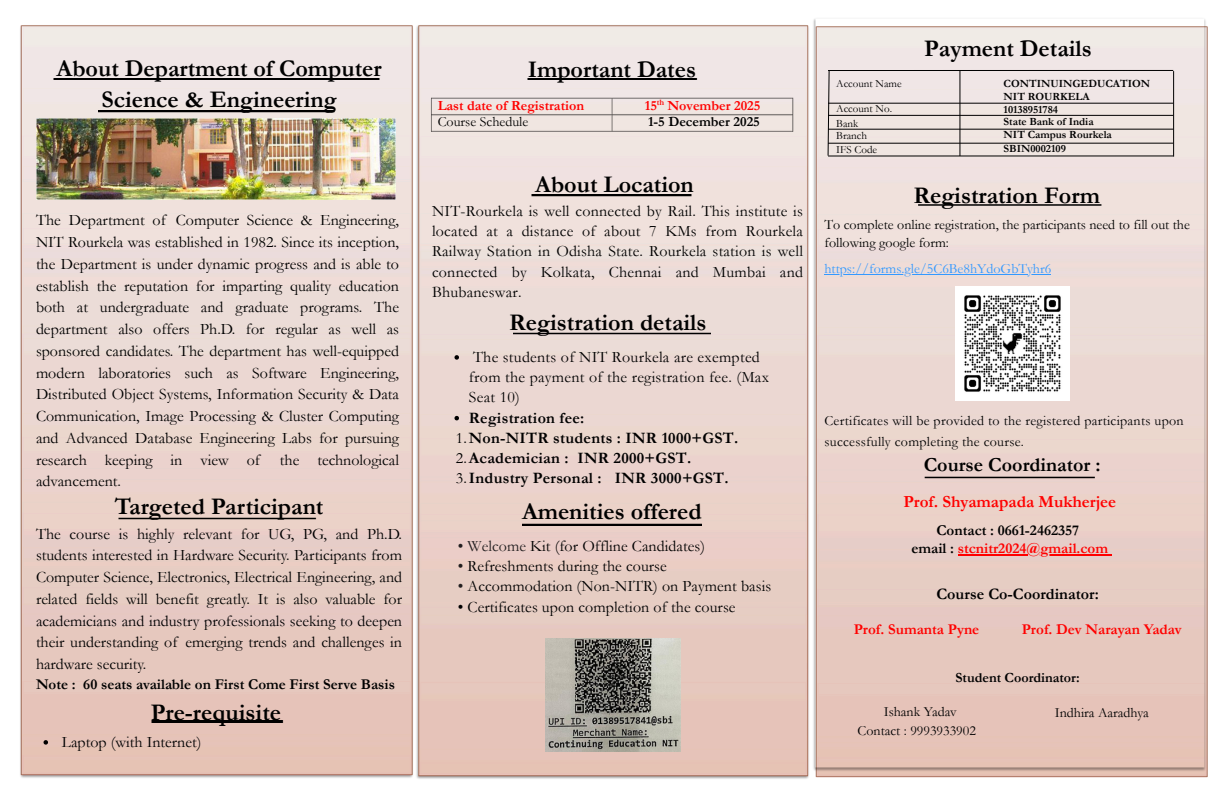
<style>
.page{position:relative;width:1224px;height:792px;background:#fff}
.page>*{position:absolute;margin:0;border:0;box-sizing:border-box;transform-origin:0 0}
.t1{font:700 24px/30.8px "Garamond";color:#000;text-align:center}
.t2{font:700 20px "Garamond";color:#000}
.t3{font:700 17px "Garamond";color:#f00}
.t4{font:16px/21.8px "Garamond";letter-spacing:.005em;color:#000;text-align:justify}
.t5{font:700 16px/20.2px "Garamond";letter-spacing:.02em;color:#000}
.t6{font:700 16px "Garamond";color:#000}
.t7{font:700 15px/17.2px "Garamond";color:#000;text-align:center}
.t8{font:700 15px "Garamond";color:#f00}
.t9{font:14px/18px "Garamond";color:#000}
.t10{font:14px/21px "Garamond";letter-spacing:.02em;color:#000}
.t11{font:700 14px "Garamond";color:#f00}
.t12{font:14px "Garamond";color:#39f}
.t13{font:700 14px "Garamond";color:#000}
.t14{font:700 11px/12.9px "Garamond";color:#000}
.t15{font:11px/15px "Garamond";color:#000}
.t16{font:700 8.5px "Garamond";color:#f00}
.s1{font-weight:400}
.s2{color:#231f20}
.s3{color:#f00}
</style>
<div class="page">
<img style="left:20px;top:25px;width:393px;height:753px">
<img style="left:815px;top:772px;width:393px;height:6px">
<img style="left:416px;top:25px;width:393px;height:754px">
<img style="left:416px;top:25px;width:386px;height:740px">
<img style="left:813px;top:19px;width:395px;height:753px">
<img style="left:53px;top:79px;width:326px;height:2px">
<img style="left:98px;top:110px;width:236px;height:2px">
<img style="left:119px;top:517px;width:198px;height:2px">
<img style="left:152px;top:721px;width:132px;height:2px">
<img style="left:513px;top:332px;width:198px;height:2px">
<img style="left:522px;top:523px;width:180px;height:3px">
<img style="left:527px;top:79px;width:170px;height:2px">
<img style="left:532px;top:194px;width:160px;height:2px">
<img style="left:427px;top:92px;width:371px;height:44px">
<img style="left:36px;top:119px;width:360px;height:80px">
<img style="left:545px;top:639px;width:136px;height:112px">
<hr style="left:824px;top:274px;width:227px;height:1px;background:#39f">
<hr style="left:828px;top:103px;width:345px;height:1px;background:#000">
<hr style="left:828px;top:115px;width:345px;height:1px;background:#000">
<hr style="left:828px;top:156px;width:345px;height:1px;background:#000">
<hr style="left:828px;top:143px;width:345px;height:1px;background:#000">
<hr style="left:828px;top:129px;width:345px;height:1px;background:#000">
<hr style="left:828px;top:70px;width:345px;height:1px;background:#000">
<svg style="left:827px;top:69px;width:3px;height:87px"></svg>
<hr style="left:960px;top:70px;width:1px;height:86px;background:#000">
<hr style="left:1173px;top:71px;width:1px;height:86px;background:#000">
<hr style="left:925px;top:477px;width:170px;height:1px;background:#000">
<hr style="left:918px;top:204px;width:183px;height:2px;background:#000">
<img style="left:956px;top:286px;width:114px;height:114px">
<svg style="left:44px;top:740px;width:4px;height:5px"></svg>
<svg style="left:454px;top:355px;width:5px;height:5px"></svg>
<svg style="left:454px;top:416px;width:5px;height:4px"></svg>
<hr style="left:958px;top:554px;width:150px;height:2px;background:#f00">
<h1 class="t1" style="left:57px;top:54px;width:326px">About Department of Computer<br>Science &amp; Engineering</h1>
<p class="t4" style="left:36px;top:210px;width:365px">The Department of Computer Science &amp; Engineering, NIT Rourkela was established in 1982. Since its inception, the Department is under dynamic progress and is able to establish the reputation for imparting quality education both at undergraduate and graduate programs. The department also offers Ph.D. for regular as well as sponsored candidates. The department has well-equipped modern laboratories such as Software Engineering, Distributed Object Systems, Information Security &amp; Data Communication, Image Processing &amp; Cluster Computing and Advanced Database Engineering Labs for pursuing research keeping in view of the technological advancement.</p>
<h1 class="t1" style="left:115px;top:491px;width:210px">Targeted Participant</h1>
<p class="t4" style="left:36px;top:523px;width:368px">The course is highly relevant for UG, PG, and Ph.D. students interested in Hardware Security. Participants from Computer Science, Electronics, Electrical Engineering, and related fields will benefit greatly. It is also valuable for academicians and industry professionals seeking to deepen their understanding of emerging trends and challenges in hardware security.</p>
<p class="t7" style="left:36px;top:676px;width:360px">Note : 60 seats available on First Come First Serve Basis</p>
<h1 class="t1" style="left:151px;top:697px;width:132px">Pre-requisite</h1>
<p class="t4" style="left:62px;top:731px;width:141px">Laptop (with Internet)</p>
<h1 class="t1" style="left:528px;top:54px;width:170px">Important Dates</h1>
<p class="t16" style="left:657px;top:98px;width:9px">th</p>
<p class="t11" style="left:438px;top:98px;width:148px">Last date of Registration</p>
<p class="t9" style="left:438px;top:113px;width:92px">Course Schedule</p>
<p class="t11" style="left:645px;top:98px;width:117px">15 November 2025</p>
<p class="t13" style="left:648px;top:114px;width:113px">1-5 December 2025</p>
<h1 class="t1" style="left:535px;top:169px;width:160px">About Location</h1>
<p class="t4" style="left:432px;top:201px;width:372px;line-height:20.2px">NIT-Rourkela is well connected by Rail. This institute is located at a distance of about 7 KMs from Rourkela Railway Station in Odisha State. Rourkela station is well connected by Kolkata, Chennai and Mumbai and Bhubaneswar.</p>
<h1 class="t1" style="left:509px;top:307px;width:199px">Registration details</h1>
<p class="t4" style="left:469px;top:347px;width:302px;line-height:20.2px;text-align:left">The students of NIT Rourkela are exempted from the payment of the registration fee. (Max<br>Seat 10)</p>
<p class="t5" style="left:456px;top:408px;width:284px;text-indent:13px">Registration fee:<br><span class="s1">1.</span>Non-NITR students : INR 1000+GST.<br><span class="s1">2.</span>Academician : INR 2000+GST.<br><span class="s1">3.</span>Industry Personal : INR 3000+GST.</p>
<h1 class="t1" style="left:522px;top:496px;width:181px">Amenities offered</h1>
<p class="t4" style="left:458px;top:535px;width:249px"><span class="s2">• Welcome</span> Kit (for Offline Candidates)</p>
<p class="t4" style="left:458px;top:555px;width:211px"><span class="s2">•</span> Refreshments during the course</p>
<p class="t4" style="left:458px;top:576px;width:315px"><span class="s2">•</span> Accommodation (Non-NITR) on Payment basis</p>
<p class="t4" style="left:458px;top:596px;width:279px">• Certificates upon completion of the course</p>
<p class="t15" style="left:836px;top:76px;width:67px">Account Name</p>
<p class="t15" style="left:836px;top:101px;width:57px">Account No.<br>Bank</p>
<p class="t15" style="left:836px;top:128px;width:42px;line-height:14.2px">Branch<br>IFS Code</p>
<h1 class="t1" style="left:924px;top:34px;width:169px">Payment Details</h1>
<p class="t14" style="left:1004px;top:77px;width:148px">CONTINUINGEDUCATION<br>NIT ROURKELA<br>10138951784<br>State Bank of India<br>NIT Campus Rourkela<br>SBIN0002109</p>
<h1 class="t1" style="left:913px;top:180px;width:188px">Registration Form</h1>
<p class="t9" style="left:824px;top:216px;width:367px">To complete online registration, the participants need to fill out the following google form:</p>
<p class="t12" style="left:824px;top:261px;width:228px">https://forms.gle/5C6Be8hYdoGbTyhr6</p>
<p class="t10" style="left:824px;top:410px;width:361px">Certificates will be provided to the registered participants upon successfully completing the course.</p>
<p class="t2" style="left:924px;top:454px;width:178px">Course Coordinator :</p>
<p class="t3" style="left:903px;top:493px;width:214px">Prof. Shyamapada Mukherjee</p>
<p class="t7" style="left:911px;top:522px;width:198px">Contact : 0661-2462357<br>email : <span class="s3">stcnitr2024@gmail.com</span></p>
<p class="t6" style="left:936px;top:585px;width:164px">Course Co-Coordinator:</p>
<p class="t8" style="left:854px;top:621px;width:127px">Prof. Sumanta Pyne</p>
<p class="t8" style="left:1022px;top:621px;width:162px">Prof. Dev Narayan Yadav</p>
<p class="t13" style="left:955px;top:670px;width:126px">Student Coordinator:</p>
<p class="t9" style="left:858px;top:702px;width:120px;line-height:19.5px;text-align:center">Ishank Yadav<br>Contact : 9993933902</p>
<p class="t9" style="left:1055px;top:703px;width:96px">Indhira Aaradhya</p>
</div>
